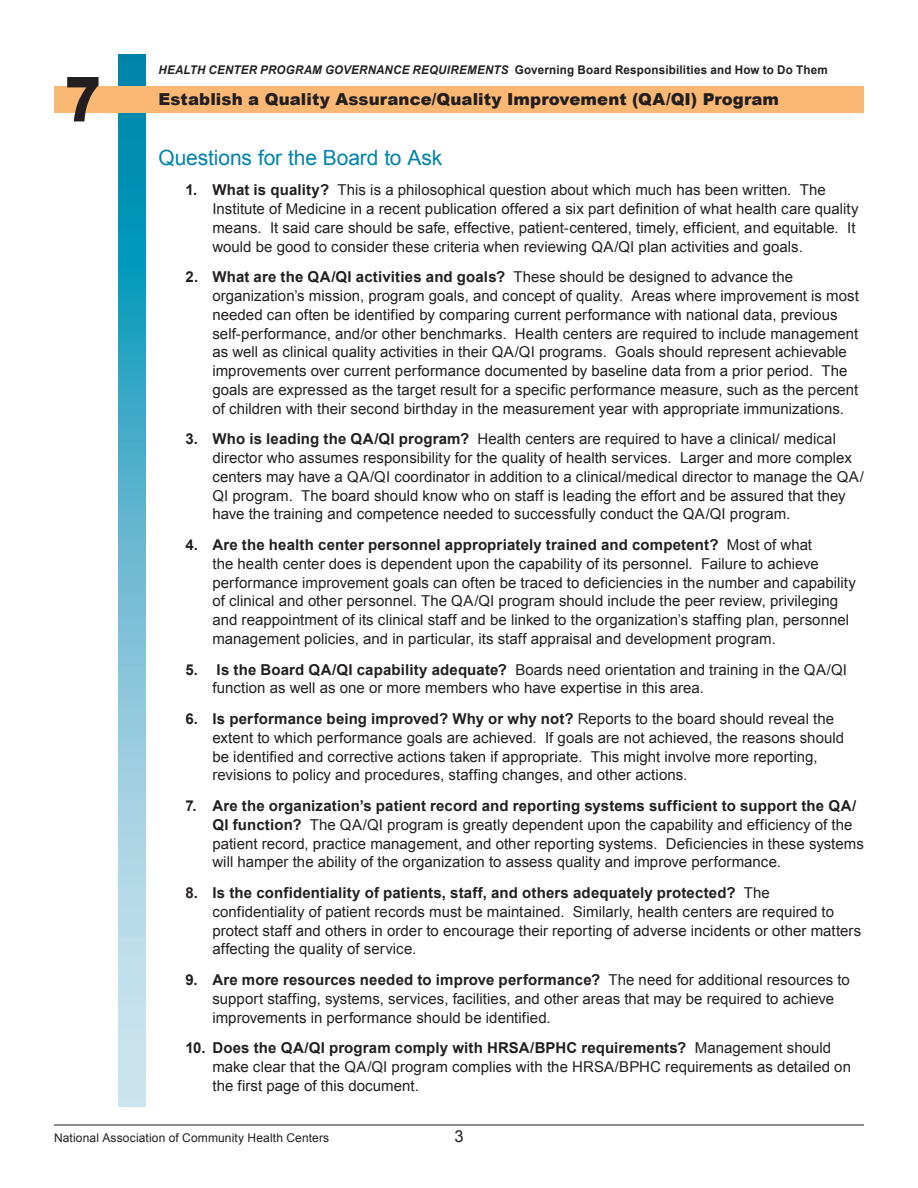
<style>
.page{position:relative;width:918px;height:1188px;background:#fff}
.page>*{position:absolute;margin:0;border:0;box-sizing:border-box;transform-origin:0 0}
.Body_Text{font:900 62.1px "Arial";color:#231f20;scale:.87 1}
.GBG_hd_1{font:21px "Arial";letter-spacing:-.005em;color:#0083a9}
.Body_Text-2{font:900 16.5px "Arial";letter-spacing:.01em;color:#231f20}
.t1{font:16.5px "Arial";color:#231f20}
.NEW_questions_123{font:15px/18.8px "Arial";letter-spacing:.005em;color:#231f20}
.t2{font:700 12px "Arial";letter-spacing:.015em;color:#231f20}
.t3{font:12px "Arial";letter-spacing:.015em;color:#231f20}
.s1{font-style:italic}
.s2{font-weight:700}
</style>
<div class="page">
<svg style="left:119px;top:54px;width:27px;height:1053px"></svg>
<div style="left:54px;top:86px;width:810px;height:27px;background:#fab874"></div>
<hr style="left:54px;top:1125px;width:810px;height:1px;background:#231f20">
<p class="Body_Text" style="left:65px;top:54px;width:43px">7</p>
<p class="t2" style="left:158px;top:61px;width:671px"><span class="s1">HEALTH CENTER PROGRAM GOVERNANCE REQUIREMENTS</span> Governing Board Responsibilities and How to Do Them</p>
<p class="Body_Text-2" style="left:158px;top:88px;width:622px">Establish a Quality Assurance/Quality Improvement (QA/QI) Program</p>
<p class="GBG_hd_1" style="left:158px;top:144px;width:285px">Questions for the Board to Ask</p>
<p class="NEW_questions_123" style="left:212px;top:181px;width:648px;text-indent:-27px"><span class="s2">1. What is quality?</span> This is a philosophical question about which much has been written. The Institute of Medicine in a recent publication offered a six part definition of what health care quality means. It said care should be safe, effective, patient-centered, timely, efficient, and equitable. It would be good to consider these criteria when reviewing QA/QI plan activities and goals.</p>
<p class="NEW_questions_123" style="left:212px;top:268px;width:648px;text-indent:-27px"><span class="s2">2. What are the QA/QI activities and goals?</span> These should be designed to advance the organization’s mission, program goals, and concept of quality. Areas where improvement is most needed can often be identified by comparing current performance with national data, previous self-performance, and/or other benchmarks. Health centers are required to include management as well as clinical quality activities in their QA/QI programs. Goals should represent achievable improvements over current performance documented by baseline data from a prior period. The goals are expressed as the target result for a specific performance measure, such as the percent of children with their second birthday in the measurement year with appropriate immunizations.</p>
<p class="NEW_questions_123" style="left:212px;top:430px;width:653px;text-indent:-27px"><span class="s2">3. Who is leading the QA/QI program?</span> Health centers are required to have a clinical/ medical director who assumes responsibility for the quality of health services. Larger and more complex centers may have a QA/QI coordinator in addition to a clinical/medical director to manage the QA/ QI program. The board should know who on staff is leading the effort and be assured that they have the training and competence needed to successfully conduct the QA/QI program.</p>
<p class="NEW_questions_123" style="left:212px;top:536px;width:645px;text-indent:-27px"><span class="s2">4. Are the health center personnel appropriately trained and competent?</span> Most of what<br>the health center does is dependent upon the capability of its personnel. Failure to achieve performance improvement goals can often be traced to deficiencies in the number and capability of clinical and other personnel. The QA/QI program should include the peer review, privileging and reappointment of its clinical staff and be linked to the organization’s staffing plan, personnel management policies, and in particular, its staff appraisal and development program.</p>
<p class="NEW_questions_123" style="left:212px;top:660px;width:636px;text-indent:-27px"><span class="s2">5. Is the Board QA/QI capability adequate?</span> Boards need orientation and training in the QA/QI function as well as one or more members who have expertise in this area.</p>
<p class="NEW_questions_123" style="left:212px;top:710px;width:633px;text-indent:-27px"><span class="s2">6. Is performance being improved? Why or why not?</span> Reports to the board should reveal the extent to which performance goals are achieved. If goals are not achieved, the reasons should be identified and corrective actions taken if appropriate. This might involve more reporting, revisions to policy and procedures, staffing changes, and other actions.</p>
<p class="NEW_questions_123" style="left:212px;top:797px;width:653px;text-indent:-27px"><span class="s2">7. Are the organization’s patient record and reporting systems sufficient to support the QA/ QI function?</span> The QA/QI program is greatly dependent upon the capability and efficiency of the patient record, practice management, and other reporting systems. Deficiencies in these systems will hamper the ability of the organization to assess quality and improve performance.</p>
<p class="NEW_questions_123" style="left:212px;top:884px;width:650px;text-indent:-27px"><span class="s2">8. Is the confidentiality of patients, staff, and others adequately protected?</span> The confidentiality of patient records must be maintained. Similarly, health centers are required to protect staff and others in order to encourage their reporting of adverse incidents or other matters affecting the quality of service.</p>
<p class="NEW_questions_123" style="left:212px;top:971px;width:639px;text-indent:-27px"><span class="s2">9. Are more resources needed to improve performance?</span> The need for additional resources to support staffing, systems, services, facilities, and other areas that may be required to achieve improvements in performance should be identified.</p>
<p class="NEW_questions_123" style="left:212px;top:1039px;width:640px;text-indent:-27px"><span class="s2">10. Does the QA/QI program comply with HRSA/BPHC requirements?</span> Management should make clear that the QA/QI program complies with the HRSA/BPHC requirements as detailed on the first page of this document.</p>
<p class="t3" style="left:54px;top:1130px;width:277px">National Association of Community Health Centers</p>
<p class="t1" style="left:454px;top:1126px;width:11px">3</p>
</div>
